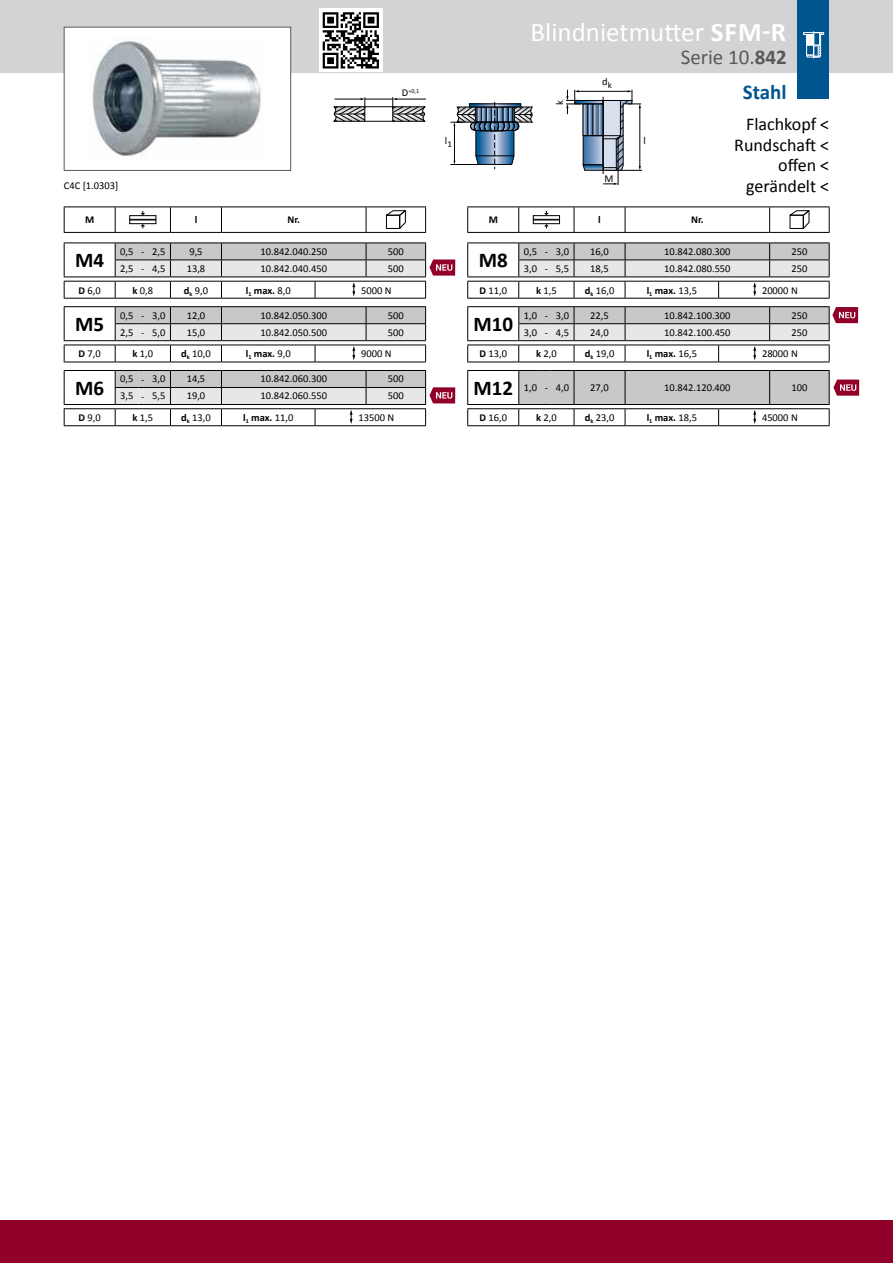
<style>
.page{position:relative;width:893px;height:1263px;background:#fff}
.page>*{position:absolute;margin:0;border:0;box-sizing:border-box;transform-origin:0 0}
.t1{font:27px "Calibri";color:#fff}
.t2{font:21px/34.5px "Calibri";color:#58595b;text-align:right}
.t3{font:700 21px "Calibri";color:#000}
.t4{font:18px/20.4px "Calibri";color:#000;text-align:right}
.t5{font:10.5px "Calibri";color:#000}
.t6{font:700 10.5px "Calibri";color:#000}
.t7{font:6px "Calibri";color:#000}
.s1{font-size:10.5px}
.s2{font-weight:700}
.s3{font-weight:700;color:#00558f}
.s4{font-weight:400}
.s5{font-weight:700;font-size:21px}
</style>
<div class="page">
<div style="left:0;top:1220px;width:893px;height:43px;background:#910028"></div>
<div style="left:0;top:0;width:893px;height:72px;background:#d1d3d4"></div>
<div style="left:64px;top:27px;width:227px;height:143px;background:#fff"></div>
<img style="left:90px;top:41px;width:171px;height:117px">
<div style="left:64px;top:27px;width:227px;height:144px;border:1px solid #58595b"></div>
<svg style="left:603px;top:183px;width:15px;height:2px"></svg>
<hr style="left:618px;top:138px;width:1px;height:47px;background:#000">
<hr style="left:603px;top:97px;width:1px;height:77px;background:#000">
<svg style="left:566px;top:90px;width:76px;height:81px"></svg>
<svg style="left:450px;top:102px;width:83px;height:67px"></svg>
<svg style="left:797px;top:0;width:32px;height:98px;background:#136297"></svg>
<hr style="left:396px;top:99px;width:30px;height:1px;background:#000">
<svg style="left:334px;top:97px;width:91px;height:25px"></svg>
<div style="left:319px;top:9px;width:64px;height:63px;background:#fff"></div>
<svg style="left:323px;top:12px;width:56px;height:57px"></svg>
<hr style="left:64px;top:298px;width:51px;height:1px;background:#000">
<hr style="left:115px;top:298px;width:55px;height:1px;background:#000">
<hr style="left:170px;top:298px;width:51px;height:1px;background:#000">
<hr style="left:221px;top:298px;width:94px;height:1px;background:#000">
<hr style="left:315px;top:298px;width:111px;height:1px;background:#000">
<hr style="left:64px;top:362px;width:51px;height:1px;background:#000">
<hr style="left:115px;top:362px;width:55px;height:1px;background:#000">
<hr style="left:170px;top:362px;width:51px;height:1px;background:#000">
<hr style="left:221px;top:362px;width:94px;height:1px;background:#000">
<hr style="left:315px;top:362px;width:111px;height:1px;background:#000">
<hr style="left:467px;top:298px;width:52px;height:1px;background:#000">
<hr style="left:519px;top:298px;width:55px;height:1px;background:#000">
<hr style="left:574px;top:298px;width:51px;height:1px;background:#000">
<hr style="left:625px;top:298px;width:94px;height:1px;background:#000">
<hr style="left:719px;top:298px;width:110px;height:1px;background:#000">
<hr style="left:467px;top:362px;width:52px;height:1px;background:#000">
<hr style="left:519px;top:362px;width:55px;height:1px;background:#000">
<hr style="left:574px;top:362px;width:51px;height:1px;background:#000">
<hr style="left:625px;top:362px;width:94px;height:1px;background:#000">
<hr style="left:719px;top:362px;width:110px;height:1px;background:#000">
<svg style="left:64px;top:306px;width:362px;height:56px"></svg>
<svg style="left:467px;top:243px;width:363px;height:55px"></svg>
<hr style="left:64px;top:232px;width:51px;height:1px;background:#000">
<hr style="left:115px;top:232px;width:55px;height:1px;background:#000">
<hr style="left:170px;top:232px;width:51px;height:1px;background:#000">
<hr style="left:221px;top:232px;width:145px;height:1px;background:#000">
<hr style="left:366px;top:232px;width:60px;height:1px;background:#000">
<svg style="left:64px;top:207px;width:362px;height:25px"></svg>
<div style="left:386px;top:215px;width:14px;height:14px;border:1px solid #000"></div>
<hr style="left:467px;top:232px;width:52px;height:1px;background:#000">
<hr style="left:519px;top:232px;width:55px;height:1px;background:#000">
<hr style="left:574px;top:232px;width:51px;height:1px;background:#000">
<hr style="left:625px;top:232px;width:145px;height:1px;background:#000">
<hr style="left:770px;top:232px;width:59px;height:1px;background:#000">
<svg style="left:467px;top:207px;width:363px;height:25px"></svg>
<div style="left:790px;top:215px;width:14px;height:14px;border:1px solid #000"></div>
<svg style="left:64px;top:243px;width:391px;height:55px"></svg>
<svg style="left:64px;top:370px;width:391px;height:56px"></svg>
<svg style="left:467px;top:306px;width:391px;height:56px"></svg>
<svg style="left:467px;top:370px;width:392px;height:56px"></svg>
<p class="t5" style="left:64px;top:178px;width:56px">C4C [1.0303]</p>
<p class="t7" style="left:402px;top:87px;width:19px"><span class="s1">D</span>+0,1</p>
<p class="t5" style="left:445px;top:134px;width:8px">l<sub>1</sub></p>
<h1 class="t1" style="left:530px;top:15px;width:257px">Blindnietmutter <span class="s2">SFM-R</span></h1>
<h2 class="t2" style="left:681px;top:40px;width:107px">Serie 10.<span class="s2">842<br></span><span class="s3">Stahl</span></h2>
<h3 class="t4" style="left:734px;top:114px;width:96px">Flachkopf &lt;<br>Rundschaft &lt; offen &lt; gerändelt &lt;</h3>
<p class="t5" style="left:602px;top:75px;width:11px">d<sub>k</sub></p>
<p class="t5" style="left:553px;top:105px;width:6px;rotate:-90deg">k</p>
<p class="t5" style="left:643px;top:134px;width:4px">l</p>
<p class="t5" style="left:604px;top:171px;width:10px">M</p>
<p class="t6" style="left:85px;top:213px;width:11px">M</p>
<p class="t6" style="left:195px;top:213px;width:4px">l</p>
<p class="t6" style="left:287px;top:213px;width:14px">Nr.</p>
<p class="t6" style="left:489px;top:213px;width:11px">M</p>
<p class="t6" style="left:598px;top:213px;width:4px">l</p>
<p class="t6" style="left:691px;top:213px;width:14px">Nr.</p>
<h2 class="t3" style="left:75px;top:247px;width:31px">M4</h2>
<p class="t5" style="left:120px;top:245px;width:47px">0,5 - 2,5</p>
<p class="t5" style="left:189px;top:245px;width:15px">9,5</p>
<p class="t5" style="left:261px;top:245px;width:68px">10.842.040.250</p>
<p class="t5" style="left:388px;top:245px;width:17px">500</p>
<p class="t5" style="left:120px;top:262px;width:47px">2,5 - 4,5</p>
<p class="t5" style="left:187px;top:262px;width:20px">13,8</p>
<p class="t5" style="left:261px;top:262px;width:68px">10.842.040.450</p>
<p class="t5" style="left:388px;top:262px;width:17px">500</p>
<h2 class="t3" style="left:479px;top:247px;width:31px">M8</h2>
<p class="t5" style="left:524px;top:245px;width:47px">0,5 - 3,0</p>
<p class="t5" style="left:590px;top:245px;width:20px">16,0</p>
<p class="t5" style="left:664px;top:245px;width:68px">10.842.080.300</p>
<p class="t5" style="left:791px;top:245px;width:17px">250</p>
<p class="t5" style="left:524px;top:262px;width:47px">3,0 - 5,5</p>
<p class="t5" style="left:590px;top:262px;width:20px">18,5</p>
<p class="t5" style="left:664px;top:262px;width:68px">10.842.080.550</p>
<p class="t5" style="left:791px;top:262px;width:17px">250</p>
<p class="t5" style="left:79px;top:283px;width:24px"><span class="s2">D</span> 6,0</p>
<p class="t5" style="left:132px;top:283px;width:22px"><span class="s2">k</span> 0,8</p>
<p class="t5" style="left:184px;top:283px;width:26px"><span class="s2">d</span><sub>k</sub> 9,0</p>
<p class="t6" style="left:246px;top:283px;width:46px">l<sub>1</sub> max. <span class="s4">8,0</span></p>
<p class="t5" style="left:361px;top:283px;width:32px">5000 N</p>
<p class="t5" style="left:479px;top:283px;width:29px"><span class="s2">D</span> 11,0</p>
<p class="t5" style="left:536px;top:283px;width:22px"><span class="s2">k</span> 1,5</p>
<p class="t5" style="left:585px;top:283px;width:31px"><span class="s2">d</span><sub>k</sub> 16,0</p>
<p class="t6" style="left:647px;top:283px;width:52px">l<sub>1</sub> max. <span class="s4">13,5</span></p>
<p class="t5" style="left:762px;top:283px;width:37px">20000 N</p>
<h2 class="t3" style="left:75px;top:311px;width:31px">M5</h2>
<p class="t5" style="left:120px;top:308px;width:47px">0,5 - 3,0</p>
<p class="t5" style="left:187px;top:308px;width:20px">12,0</p>
<p class="t5" style="left:261px;top:308px;width:68px">10.842.050.300</p>
<p class="t5" style="left:388px;top:308px;width:17px">500</p>
<p class="t5" style="left:120px;top:325px;width:47px">2,5 - 5,0</p>
<p class="t5" style="left:187px;top:325px;width:20px">15,0</p>
<p class="t5" style="left:261px;top:325px;width:68px">10.842.050.500</p>
<p class="t5" style="left:388px;top:325px;width:17px">500</p>
<h2 class="t3" style="left:473px;top:311px;width:41px">M10</h2>
<p class="t5" style="left:524px;top:308px;width:47px">1,0 - 3,0</p>
<p class="t5" style="left:590px;top:308px;width:20px">22,5</p>
<p class="t5" style="left:664px;top:308px;width:68px">10.842.100.300</p>
<p class="t5" style="left:791px;top:308px;width:17px">250</p>
<p class="t5" style="left:524px;top:325px;width:47px">3,0 - 4,5</p>
<p class="t5" style="left:590px;top:325px;width:20px">24,0</p>
<p class="t5" style="left:664px;top:325px;width:68px">10.842.100.450</p>
<p class="t5" style="left:791px;top:325px;width:17px">250</p>
<p class="t5" style="left:79px;top:347px;width:24px"><span class="s2">D</span> 7,0</p>
<p class="t5" style="left:132px;top:347px;width:22px"><span class="s2">k</span> 1,0</p>
<p class="t5" style="left:181px;top:347px;width:31px"><span class="s2">d</span><sub>k</sub> 10,0</p>
<p class="t6" style="left:246px;top:347px;width:46px">l<sub>1</sub> max. <span class="s4">9,0</span></p>
<p class="t5" style="left:361px;top:347px;width:32px">9000 N</p>
<p class="t5" style="left:479px;top:347px;width:29px"><span class="s2">D</span> 13,0</p>
<p class="t5" style="left:536px;top:347px;width:22px"><span class="s2">k</span> 2,0</p>
<p class="t5" style="left:585px;top:347px;width:31px"><span class="s2">d</span><sub>k</sub> 19,0</p>
<p class="t6" style="left:647px;top:347px;width:52px">l<sub>1</sub> max. <span class="s4">16,5</span></p>
<p class="t5" style="left:762px;top:347px;width:37px">28000 N</p>
<h2 class="t3" style="left:75px;top:374px;width:31px">M6</h2>
<p class="t5" style="left:120px;top:372px;width:47px">0,5 - 3,0</p>
<p class="t5" style="left:187px;top:372px;width:20px">14,5</p>
<p class="t5" style="left:261px;top:372px;width:68px">10.842.060.300</p>
<p class="t5" style="left:388px;top:372px;width:17px">500</p>
<p class="t5" style="left:120px;top:389px;width:47px">3,5 - 5,5</p>
<p class="t5" style="left:187px;top:389px;width:20px">19,0</p>
<p class="t5" style="left:261px;top:389px;width:68px">10.842.060.550</p>
<p class="t5" style="left:388px;top:389px;width:17px">500</p>
<p class="t5" style="left:473px;top:381px;width:97px"><span class="s5">M12</span> 1,0 - 4,0</p>
<p class="t5" style="left:590px;top:381px;width:20px">27,0</p>
<p class="t5" style="left:664px;top:381px;width:68px">10.842.120.400</p>
<p class="t5" style="left:791px;top:381px;width:17px">100</p>
<p class="t5" style="left:79px;top:411px;width:24px"><span class="s2">D</span> 9,0</p>
<p class="t5" style="left:132px;top:411px;width:22px"><span class="s2">k</span> 1,5</p>
<p class="t5" style="left:181px;top:411px;width:31px"><span class="s2">d</span><sub>k</sub> 13,0</p>
<p class="t6" style="left:243px;top:411px;width:52px">l<sub>1</sub> max. <span class="s4">11,0</span></p>
<p class="t5" style="left:358px;top:411px;width:37px">13500 N</p>
<p class="t5" style="left:479px;top:411px;width:29px"><span class="s2">D</span> 16,0</p>
<p class="t5" style="left:536px;top:411px;width:22px"><span class="s2">k</span> 2,0</p>
<p class="t5" style="left:585px;top:411px;width:31px"><span class="s2">d</span><sub>k</sub> 23,0</p>
<p class="t6" style="left:647px;top:411px;width:52px">l<sub>1</sub> max. <span class="s4">18,5</span></p>
<p class="t5" style="left:762px;top:411px;width:37px">45000 N</p>
</div>
